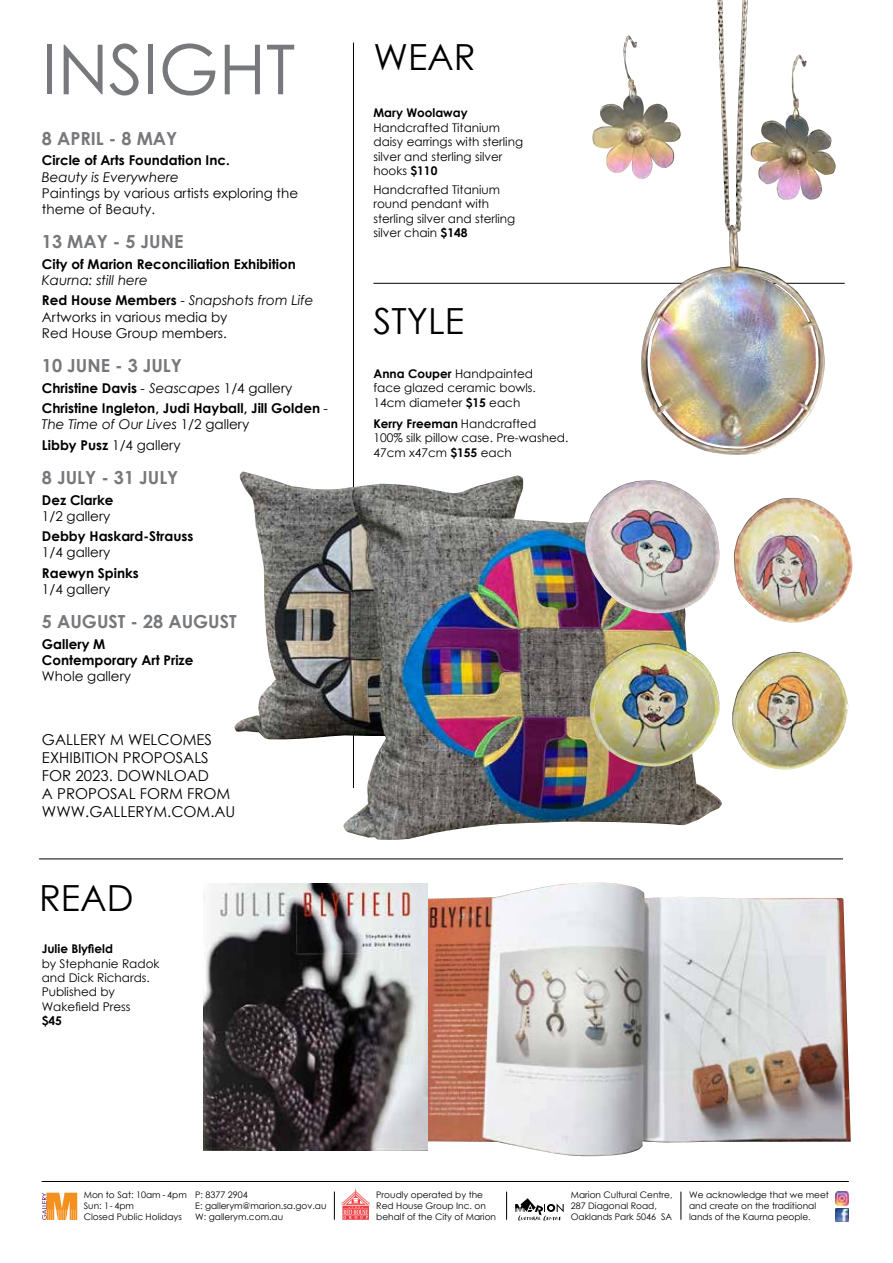
<style>
.page{position:relative;width:893px;height:1263px;background:#fff}
.page>*{position:absolute;margin:0;border:0;box-sizing:border-box;transform-origin:0 0}
.t1{font:69px "Century Gothic";color:#77787b}
.t2{font:36px "Century Gothic";color:#000}
.t3{font:700 18px "Century Gothic";color:#77787b}
.t4{font:15px/18px "Century Gothic";color:#000;text-align:justify}
.t5{font:700 13.5px/20.4px "Century Gothic";color:#000}
.t6{font:13.5px/16.2px "Century Gothic";color:#000}
.t7{font:italic 13.5px/20.4px "Century Gothic";color:#000}
.t8{font:12px/14.4px "Century Gothic";color:#000}
.t9{font:700 12px "Century Gothic";color:#000}
.t10{font:9px/10.8px "Century Gothic";color:#000}
.s1{font-weight:700;font-style:normal}
.s2{font-style:normal}
.s3{font-weight:400;font-style:italic}
.s4{font-weight:400}
.s5{font-style:italic}
.s6{font-weight:700}
</style>
<div class="page">
<hr style="left:353px;top:43px;width:1px;height:745px;background:#000">
<hr style="left:39px;top:858px;width:804px;height:1px;background:#000">
<hr style="left:42px;top:1181px;width:807px;height:1px;background:#000">
<svg style="left:515px;top:1198px;width:49px;height:23px"></svg>
<svg style="left:342px;top:1188px;width:27px;height:32px"></svg>
<svg style="left:42px;top:1193px;width:35px;height:27px"></svg>
<img style="left:835px;top:1208px;width:14px;height:14px">
<img style="left:835px;top:1191px;width:14px;height:14px">
<svg style="left:681px;top:1191px;width:1px;height:29px"></svg>
<svg style="left:506px;top:1191px;width:1px;height:29px"></svg>
<svg style="left:334px;top:1191px;width:1px;height:29px"></svg>
<img style="left:415px;top:882px;width:436px;height:275px">
<img style="left:204px;top:884px;width:224px;height:267px">
<hr style="left:373px;top:283px;width:472px;height:1px;background:#000">
<img style="left:592px;top:36px;width:49px;height:143px">
<img style="left:641px;top:0;width:184px;height:455px">
<img style="left:234px;top:471px;width:488px;height:369px">
<img style="left:584px;top:480px;width:268px;height:290px">
<h1 class="t1" style="left:42px;top:21px;width:255px">INSIGHT</h1>
<h3 class="t3" style="left:42px;top:125px;width:136px">8 APRIL - 8 MAY</h3>
<p class="t5" style="left:42px;top:150px;width:189px">Circle of Arts Foundation Inc.</p>
<p class="t7" style="left:42px;top:166px;width:139px">Beauty is Everywhere</p>
<p class="t6" style="left:42px;top:185px;width:258px">Paintings by various artists exploring the theme of Beauty.</p>
<h3 class="t3" style="left:42px;top:228px;width:143px">13 MAY - 5 JUNE</h3>
<p class="t5" style="left:42px;top:253px;width:255px">City of Marion Reconciliation Exhibition</p>
<p class="t7" style="left:42px;top:270px;width:273px">Kaurna: still here<br><span class="s1">Red House Members</span> <span class="s2">-</span> Snapshots from Life</p>
<p class="t6" style="left:42px;top:308px;width:187px">Artworks in various media by<br>Red House Group members.</p>
<h3 class="t3" style="left:42px;top:352px;width:142px">10 JUNE - 3 JULY</h3>
<p class="t5" style="left:42px;top:377px;width:288px">Christine Davis <span class="s3">- Seascapes</span> <span class="s4">1/4 gallery<br></span>Christine Ingleton, Judi Hayball, Jill Golden <span class="s3">-</span></p>
<p class="t6" style="left:42px;top:414px;width:209px;line-height:20.4px"><span class="s5">The Time of Our Lives</span> 1/2 gallery<br><span class="s6">Libby Pusz</span> 1/4 gallery</p>
<h3 class="t3" style="left:42px;top:464px;width:138px">8 JUly - 31 JULY</h3>
<p class="t5" style="left:42px;top:489px;width:73px">Dez Clarke</p>
<p class="t6" style="left:42px;top:508px;width:70px">1/2 gallery</p>
<p class="t5" style="left:42px;top:525px;width:153px">Debby Haskard-Strauss</p>
<p class="t6" style="left:42px;top:544px;width:70px">1/4 gallery</p>
<p class="t5" style="left:42px;top:562px;width:98px">Raewyn Spinks</p>
<p class="t6" style="left:42px;top:581px;width:70px">1/4 gallery</p>
<h3 class="t3" style="left:42px;top:608px;width:29px">5 augus</h3>
<h3 class="t3" style="left:118px;top:608px;width:64px">t - 28 augus</h3>
<h3 class="t3" style="left:229px;top:608px;width:9px">t</h3>
<p class="t5" style="left:42px;top:635px;width:153px;line-height:16.2px">Gallery M<br>Contemporary Art Prize</p>
<p class="t6" style="left:42px;top:668px;width:91px">Whole gallery</p>
<p class="t4" style="left:42px;top:730px;width:23px">Gallery</p>
<p class="t4" style="left:110px;top:730px;width:29px">M welc</p>
<p class="t4" style="left:170px;top:730px;width:35px">omes</p>
<p class="t4" style="left:42px;top:748px;width:24px">exhibiti</p>
<p class="t4" style="left:42px;top:748px;width:144px;text-indent:53px">on proposals fo r 2023. Download a proposal</p>
<p class="t4" style="left:140px;top:784px;width:92px">form from</p>
<p class="t4" style="left:42px;top:802px;width:15px">www</p>
<p class="t4" style="left:85px;top:802px;width:15px">.gallery</p>
<p class="t4" style="left:153px;top:802px;width:84px">m.com.au</p>
<h2 class="t2" style="left:39px;top:873px;width:96px">READ</h2>
<p class="t9" style="left:42px;top:940px;width:73px">Julie Blyfield</p>
<p class="t8" style="left:42px;top:956px;width:119px">by Stephanie Radok and Dick Richards.<br>Published by<br>Wakefield Press</p>
<p class="t9" style="left:42px;top:1012px;width:22px">$45</p>
<h2 class="t2" style="left:373px;top:31px;width:104px">WEAR</h2>
<p class="t9" style="left:373px;top:104px;width:96px">Mary Woolaway</p>
<p class="t8" style="left:373px;top:120px;width:151px">Handcrafted Titanium daisy earrings with sterling silver and sterling silver hooks <span class="s6">$110</span></p>
<p class="t8" style="left:373px;top:182px;width:143px">Handcrafted Titanium round pendant with sterling silver and sterling silver chain <span class="s6">$148</span></p>
<h2 class="t2" style="left:373px;top:296px;width:92px">STYLE</h2>
<p class="t8" style="left:373px;top:366px;width:164px"><span class="s6">Anna Couper</span> Handpainted face glazed ceramic bowls.<br>14cm diameter <span class="s6">$15</span> each</p>
<p class="t8" style="left:373px;top:416px;width:196px"><span class="s6">Kerry Freeman</span> Handcrafted<br>100% silk pillow case. Pre-washed.<br>47cm x47cm <span class="s6">$155</span> each</p>
<p class="t10" style="left:571px;top:1189px;width:103px">Marion Cultural Centre,<br>287 Diagonal Road,<br>Oaklands Park 5046 SA</p>
<p class="t10" style="left:84px;top:1190px;width:104px">Mon to Sat: 10am - 4pm<br>Sun: 1 - 4pm<br>Closed Public Holidays</p>
<p class="t10" style="left:195px;top:1190px;width:133px">P: 8377 2904<br>E: gallerym@marion.sa.gov.au<br>W: gallerym.com.au</p>
<p class="t10" style="left:689px;top:1189px;width:141px">We acknowledge that we meet and create on the traditional lands of the Kaurna people.</p>
<p class="t10" style="left:376px;top:1190px;width:121px">Proudly operated by the<br>Red House Group Inc. on behalf of the City of Marion</p>
</div>
